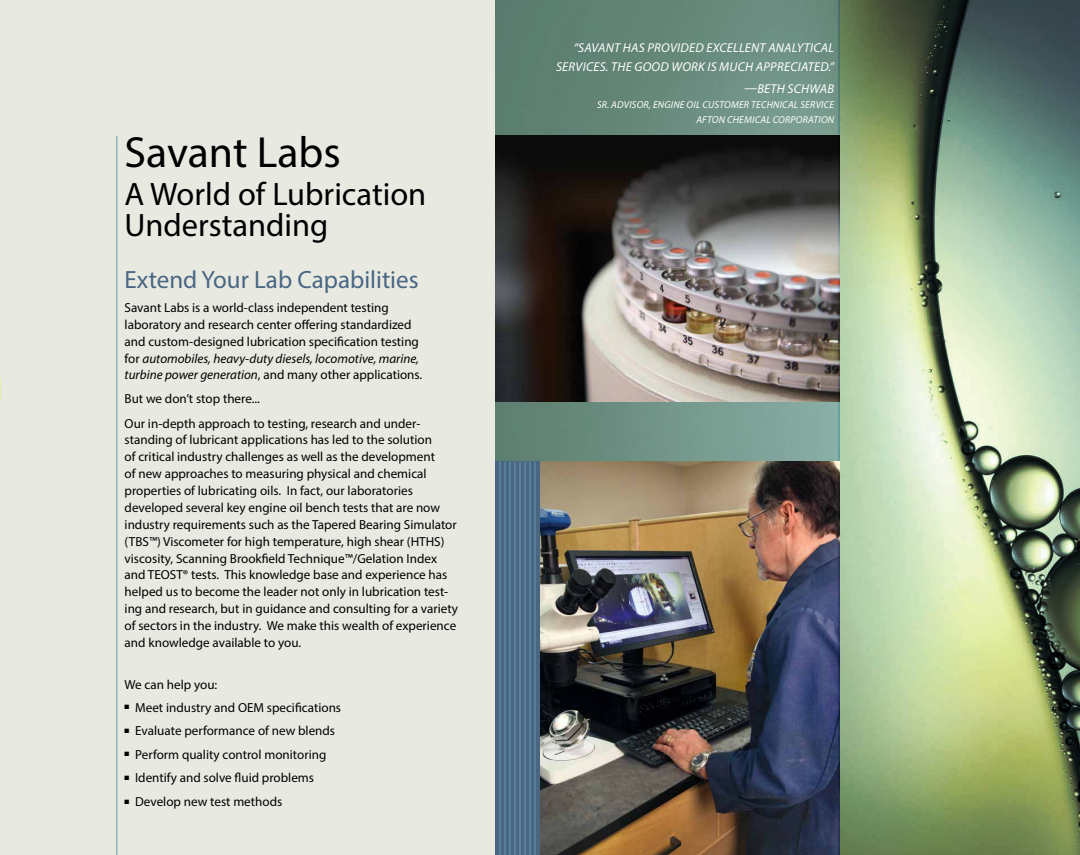
<style>
.page{position:relative;width:1080px;height:855px;background:#fff}
.page>*{position:absolute;margin:0;border:0;box-sizing:border-box;transform-origin:0 0}
.t1{font:43.75px "Myriad Pro";color:#000}
.t2{font:32.5px/31.2px "Myriad Pro";color:#000}
.t3{font:25px "Myriad Pro";color:#496683}
.t4{font:13.12px/16.9px "Myriad Pro";color:#000}
.t5{font:italic 12.88px/18.8px "Myriad Pro";letter-spacing:.02em;color:#fff;text-align:right}
.t6{font:italic 10px/15px "Myriad Pro";letter-spacing:.02em;color:#fff;text-align:right}
.s1{font-style:italic}
</style>
<div class="page">
<svg style="left:495px;top:0;width:344px;height:462px;background:#698c7f"></svg>
<div style="left:0;top:0;width:495px;height:855px;background:#e8eae2"></div>
<img style="left:495px;top:135px;width:344px;height:266px">
<img style="left:540px;top:462px;width:299px;height:393px">
<svg style="left:495px;top:462px;width:45px;height:393px;background:#4c6b87"></svg>
<hr style="left:117px;top:136px;width:1px;height:719px;background:#6699ac">
<hr style="left:535px;top:462px;width:1px;height:393px;background:#6699ac">
<hr style="left:530px;top:462px;width:1px;height:393px;background:#6699ac">
<hr style="left:525px;top:462px;width:1px;height:393px;background:#6699ac">
<hr style="left:520px;top:462px;width:1px;height:393px;background:#6699ac">
<hr style="left:515px;top:462px;width:1px;height:393px;background:#6699ac">
<hr style="left:510px;top:462px;width:1px;height:393px;background:#6699ac">
<hr style="left:505px;top:462px;width:1px;height:393px;background:#6699ac">
<hr style="left:500px;top:462px;width:1px;height:393px;background:#6699ac">
<svg style="left:839px;top:0;width:241px;height:855px;background:#98ac88"></svg>
<h1 class="t1" style="left:125px;top:126px;width:218px">Savant Labs</h1>
<h2 class="t2" style="left:125px;top:178px;width:303px">A World of Lubrication<br>Understanding</h2>
<h3 class="t3" style="left:125px;top:264px;width:295px">Extend Your Lab Capabilities</h3>
<p class="t4" style="left:125px;top:299px;width:299px">Savant Labs is a world-class independent testing laboratory and research center offering standardized and custom-designed lubrication specification testing for <span class="s1">automobiles, heavy-duty diesels, locomotive, marine, turbine power generation</span>, and many other applications.</p>
<p class="t4" style="left:125px;top:387px;width:297px;line-height:24.1px">But we don’t stop there...<br>Our in-depth approach to testing, research and under-</p>
<p class="t4" style="left:125px;top:431px;width:335px">standing of lubricant applications has led to the solution<br>of critical industry challenges as well as the development<br>of new approaches to measuring physical and chemical properties of lubricating oils. In fact, our laboratories developed several key engine oil bench tests that are now industry requirements such as the Tapered Bearing Simulator (TBS™) Viscometer for high temperature, high shear (HTHS) viscosity, Scanning Brookfield Technique™/Gelation Index and TEOST® tests. This knowledge base and experience has helped us to become the leader not only in lubrication test&shy;ing and research, but in guidance and consulting for a variety of sectors in the industry. We make this wealth of experience and knowledge available to you.</p>
<p class="t4" style="left:125px;top:676px;width:94px">We can help you:</p>
<p class="t4" style="left:125px;top:699px;width:218px">■ Meet industry and OEM specifications</p>
<p class="t4" style="left:125px;top:722px;width:212px">■ Evaluate performance of new blends</p>
<p class="t4" style="left:125px;top:746px;width:203px">■ Perform quality control monitoring</p>
<p class="t4" style="left:125px;top:769px;width:191px">■ Identify and solve fluid problems</p>
<p class="t4" style="left:125px;top:793px;width:159px">■ Develop new test methods</p>
<p class="t5" style="left:556px;top:38px;width:280px">“SAVANT HAS PROVIDED EXCELLENT ANALYTICAL<br>SERVICES. THE GOOD WORK IS MUCH APPRECIATED.”</p>
<p class="t5" style="left:744px;top:79px;width:91px">—BETH SCHWAB</p>
<p class="t6" style="left:597px;top:97px;width:239px">SR. ADVISOR, ENGINE OIL CUSTOMER TECHNICAL SERVICE<br>AFTON CHEMICAL CORPORATION</p>
</div>
